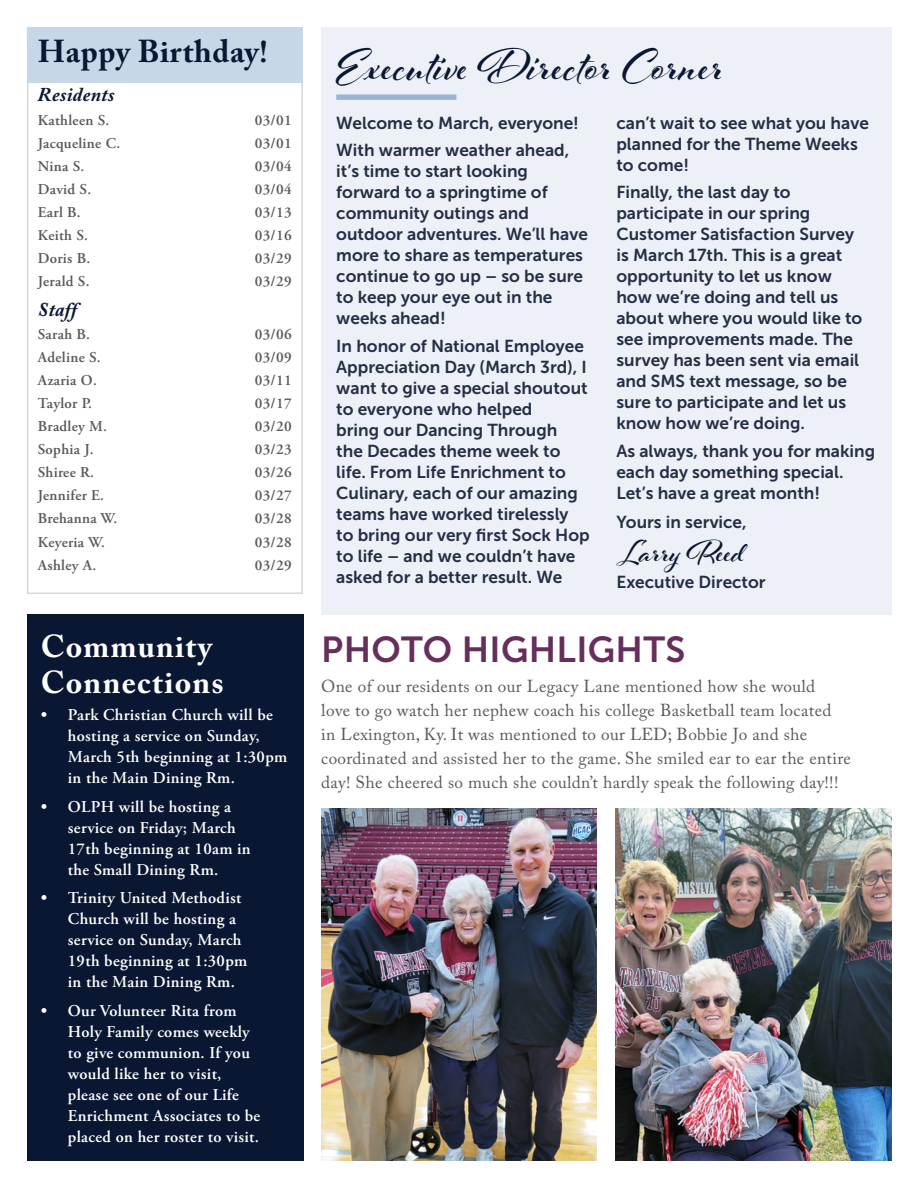
<style>
.page{position:relative;width:918px;height:1188px;background:#fff}
.page>*{position:absolute;margin:0;border:0;box-sizing:border-box;transform-origin:0 0}
.ED_Title{font:700 48px "Al Fresco";letter-spacing:.02em;color:#091732}
.title_2{font:36px "Museo Sans 700";letter-spacing:.01em;color:#672e5c}
.ED_Signature{font:700 33px "Al Fresco";letter-spacing:.03em;color:#091732}
.Side_Bar_article{font:700 31.5px/36px "Adobe Caslon Pro";letter-spacing:.04em;color:#fff}
.Sidebar_Title_Dark{font:700 31.5px "Adobe Caslon Pro";letter-spacing:.02em;color:#091732}
.bday_subhead{font:italic 700 19.5px "Adobe Caslon Pro";letter-spacing:.02em;color:#091732}
.ED_CORNER_BODY{font:17.25px/21px "Museo Sans 700";color:#242e45}
.t1{font:17.25px/24px "Adobe Caslon Pro";letter-spacing:.02em;color:#57585a}
.t2{font:600 16.5px/21px "Adobe Garamond Pro";letter-spacing:.02em;color:#fff}
.bdays{font:600 15px "Adobe Garamond Pro";letter-spacing:.02em;color:#57585a}
</style>
<div class="page">
<div style="left:321px;top:27px;width:570px;height:588px;background:#edf0f6"></div>
<div style="left:336px;top:95px;width:120px;height:5px;background:#97b6d3"></div>
<div style="left:27px;top:27px;width:276px;height:567px;border:2px solid #d7d8da"></div>
<div style="left:27px;top:27px;width:276px;height:56px;background:#c7d7e8"></div>
<div style="left:27px;top:615px;width:276px;height:546px;background:#091732"></div>
<img style="left:615px;top:809px;width:276px;height:352px">
<img style="left:321px;top:809px;width:276px;height:352px">
<p class="Sidebar_Title_Dark" style="left:38px;top:33px;width:231px">Happy Birthday!</p>
<p class="bday_subhead" style="left:38px;top:83px;width:78px">Residents</p>
<p class="bdays" style="left:38px;top:111px;width:73px">Kathleen S.</p>
<p class="bdays" style="left:255px;top:111px;width:39px">03/01</p>
<p class="bdays" style="left:38px;top:134px;width:84px">Jacqueline C.</p>
<p class="bdays" style="left:255px;top:134px;width:39px">03/01</p>
<p class="bdays" style="left:38px;top:157px;width:48px">Nina S.</p>
<p class="bdays" style="left:255px;top:157px;width:39px">03/04</p>
<p class="bdays" style="left:38px;top:180px;width:55px">David S.</p>
<p class="bdays" style="left:255px;top:180px;width:39px">03/04</p>
<p class="bdays" style="left:38px;top:203px;width:44px">Earl B.</p>
<p class="bdays" style="left:255px;top:203px;width:39px">03/13</p>
<p class="bdays" style="left:38px;top:226px;width:52px">Keith S.</p>
<p class="bdays" style="left:255px;top:226px;width:39px">03/16</p>
<p class="bdays" style="left:38px;top:250px;width:54px">Doris B.</p>
<p class="bdays" style="left:255px;top:250px;width:39px">03/29</p>
<p class="bdays" style="left:38px;top:273px;width:53px">Jerald S.</p>
<p class="bdays" style="left:255px;top:273px;width:39px">03/29</p>
<p class="bday_subhead" style="left:38px;top:298px;width:41px">Staff</p>
<p class="bdays" style="left:38px;top:326px;width:54px">Sarah B.</p>
<p class="bdays" style="left:255px;top:326px;width:39px">03/06</p>
<p class="bdays" style="left:38px;top:349px;width:64px">Adeline S.</p>
<p class="bdays" style="left:255px;top:349px;width:39px">03/09</p>
<p class="bdays" style="left:38px;top:372px;width:60px">Azaria O.</p>
<p class="bdays" style="left:255px;top:372px;width:39px">03/11</p>
<p class="bdays" style="left:38px;top:395px;width:56px">Taylor P.</p>
<p class="bdays" style="left:255px;top:395px;width:39px">03/17</p>
<p class="bdays" style="left:38px;top:418px;width:71px">Bradley M.</p>
<p class="bdays" style="left:255px;top:418px;width:39px">03/20</p>
<p class="bdays" style="left:38px;top:441px;width:57px">Sophia J.</p>
<p class="bdays" style="left:255px;top:441px;width:39px">03/23</p>
<p class="bdays" style="left:38px;top:464px;width:58px">Shiree R.</p>
<p class="bdays" style="left:255px;top:464px;width:39px">03/26</p>
<p class="bdays" style="left:38px;top:487px;width:68px">Jennifer E.</p>
<p class="bdays" style="left:255px;top:487px;width:39px">03/27</p>
<p class="bdays" style="left:38px;top:510px;width:81px">Brehanna W.</p>
<p class="bdays" style="left:255px;top:510px;width:39px">03/28</p>
<p class="bdays" style="left:38px;top:533px;width:68px">Keyeria W.</p>
<p class="bdays" style="left:255px;top:533px;width:39px">03/28</p>
<p class="bdays" style="left:38px;top:556px;width:60px">Ashley A.</p>
<p class="bdays" style="left:255px;top:556px;width:39px">03/29</p>
<p class="Side_Bar_article" style="left:41px;top:628px;width:184px">Community<br>Connections</p>
<p class="t2" style="left:68px;top:705px;width:221px;text-indent:-27px">• Park Christian Church will be hosting a service on Sunday,<br>March 5th beginning at 1:30pm in the Main Dining Rm.</p>
<p class="t2" style="left:68px;top:796px;width:184px;text-indent:-27px">• OLPH will be hosting a service on Friday; March<br>17th beginning at 10am in the Small Dining Rm.</p>
<p class="t2" style="left:68px;top:888px;width:181px;text-indent:-27px">• Trinity United Methodist<br>Church will be hosting a service on Sunday, March<br>19th beginning at 1:30pm in the Main Dining Rm.</p>
<p class="t2" style="left:68px;top:1001px;width:194px;text-indent:-27px">• Our Volunteer Rita from<br>Holy Family comes weekly to give communion. If you would like her to visit, please see one of our Life<br>Enrichment Associates to be placed on her roster to visit.</p>
<p class="ED_Title" style="left:336px;top:34px;width:389px">Executive Director Corner</p>
<p class="ED_CORNER_BODY" style="left:336px;top:112px;width:244px">Welcome to March, everyone!</p>
<p class="ED_CORNER_BODY" style="left:336px;top:140px;width:253px">With warmer weather ahead, it’s time to start looking forward to a springtime of community outings and outdoor adventures. We’ll have more to share as temperatures continue to go up – so be sure to keep your eye out in the weeks ahead!</p>
<p class="ED_CORNER_BODY" style="left:336px;top:336px;width:255px">In honor of National Employee<br>Appreciation Day (March 3rd), I want to give a special shoutout to everyone who helped<br>bring our Dancing Through<br>the Decades theme week to life. From Life Enrichment to<br>Culinary, each of our amazing teams have worked tirelessly to bring our very first Sock Hop to life – and we couldn’t have asked for a better result. We</p>
<p class="ED_CORNER_BODY" style="left:616px;top:112px;width:254px">can’t wait to see what you have planned for the Theme Weeks to come!</p>
<p class="ED_CORNER_BODY" style="left:616px;top:182px;width:248px">Finally, the last day to participate in our spring<br>Customer Satisfaction Survey is March 17th. This is a great opportunity to let us know how we’re doing and tell us about where you would like to see improvements made. The survey has been sent via email and SMS text message, so be sure to participate and let us know how we’re doing.</p>
<p class="ED_CORNER_BODY" style="left:616px;top:441px;width:260px">As always, thank you for making each day something special.<br>Let’s have a great month!</p>
<p class="ED_CORNER_BODY" style="left:616px;top:512px;width:132px">Yours in service,</p>
<p class="ED_Signature" style="left:616px;top:531px;width:129px">Larry Reed</p>
<p class="ED_CORNER_BODY" style="left:616px;top:571px;width:151px">Executive Director</p>
<p class="title_2" style="left:321px;top:629px;width:366px">PHOTO HIGHLIGHTS</p>
<p class="t1" style="left:321px;top:674px;width:531px">One of our residents on our Legacy Lane mentioned how she would<br>love to go watch her nephew coach his college Basketball team located<br>in Lexington, Ky. It was mentioned to our LED; Bobbie Jo and she coordinated and assisted her to the game. She smiled ear to ear the entire day! She cheered so much she couldn’t hardly speak the following day!!!</p>
</div>
